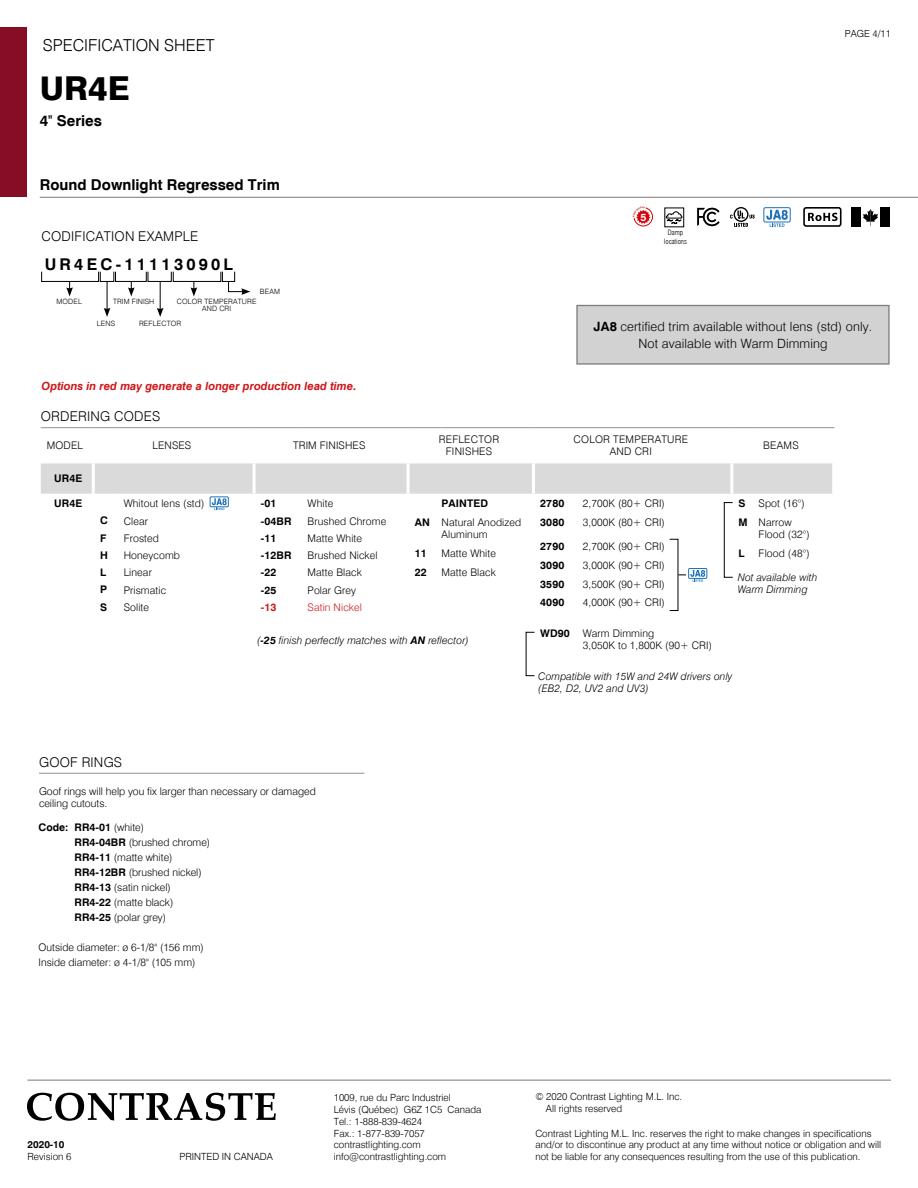
<style>
.page{position:relative;width:918px;height:1188px;background:#fff}
.page>*{position:absolute;margin:0;border:0;box-sizing:border-box;transform-origin:0 0}
.t1{font:800 33px "Swiss 721 BT";color:#000}
.t2{font:300 16.5px "Swiss 721 BT";color:#000}
.t3{font:700 16.2px "Swiss 721 BT";letter-spacing:.2em;color:#000}
.t4{font:700 15px "Swiss 721 BT";color:#000}
.t5{font:300 13.5px "Swiss 721 BT";letter-spacing:.015em;color:#000}
.t6{font:300 12.75px/16.5px "Swiss 721 BT";letter-spacing:.01em;color:#000;text-align:center}
.t7{font:italic 700 11.25px "Swiss 721 BT";color:#cd1719}
.t8{font:700 10.65px "Swiss 721 BT";color:#fff}
.t9{font:300 10.5px/17.2px "Swiss 721 BT";letter-spacing:.01em;color:#000}
.t10{font:italic 300 10.5px/12px "Swiss 721 BT";letter-spacing:.01em;color:#000}
.t11{font:700 10.5px/17.2px "Swiss 721 BT";letter-spacing:.01em;color:#000}
.t12{font:300 10.5px "Swiss 721 BT";letter-spacing:.01em;color:#cd1719}
.t13{font:700 10.5px "Swiss 721 BT";color:#cd1719}
.t14{font:300 9.9px/11.9px "Swiss 721 BT";color:#000}
.t15{font:700 9.9px "Swiss 721 BT";color:#000}
.t16{font:300 9.75px "Swiss 721 BT";color:#000}
.t17{font:300 7.35px/7.4px "Swiss 721 BT";letter-spacing:.025em;color:#000;text-align:center}
.t18{font:300 condensed 7.2px/8.6px "Swiss 721 BT";letter-spacing:-.005em;color:#000;text-align:center}
.s1{font-family:"Arial Narrow";font-weight:400}
.s2{font-weight:700}
</style>
<div class="page">
<div style="left:0;top:27px;width:27px;height:170px;background:#870d27"></div>
<hr style="left:40px;top:197px;width:878px;height:1px;background:#878787">
<hr style="left:27px;top:1080px;width:864px;height:1px;background:#878787">
<svg style="left:27px;top:1093px;width:249px;height:28px"></svg>
<div style="left:665px;top:208px;width:19px;height:19px;border:1px solid #000"></div>
<svg style="left:666px;top:211px;width:16px;height:14px"></svg>
<div style="left:880px;top:207px;width:10px;height:20px;background:#000"></div>
<div style="left:851px;top:207px;width:10px;height:20px;background:#000"></div>
<svg style="left:863px;top:209px;width:15px;height:17px"></svg>
<svg style="left:734px;top:207px;width:15px;height:15px"></svg>
<svg style="left:735px;top:208px;width:12px;height:13px"></svg>
<svg style="left:730px;top:210px;width:25px;height:17px"></svg>
<div style="left:763px;top:207px;width:28px;height:15px;border:1px solid #1d71b8;border-radius:2px"></div>
<svg style="left:766px;top:210px;width:22px;height:17px"></svg>
<div style="left:803px;top:207px;width:39px;height:20px;border:2px solid #000;border-radius:2px"></div>
<svg style="left:808px;top:213px;width:30px;height:8px"></svg>
<svg style="left:697px;top:207px;width:23px;height:19px"></svg>
<hr style="left:39px;top:773px;width:325px;height:1px;background:#9d9d9c">
<div style="left:577px;top:305px;width:312px;height:59px;background:#d2d2d2"></div>
<div style="left:576px;top:305px;width:314px;height:60px;border:1px solid #807c7a"></div>
<hr style="left:41px;top:427px;width:52px;height:1px;background:#9d9d9c">
<svg style="left:93px;top:427px;width:24px;height:1px"></svg>
<hr style="left:117px;top:427px;width:137px;height:1px;background:#9d9d9c">
<hr style="left:254px;top:427px;width:47px;height:1px;background:#9d9d9c">
<hr style="left:301px;top:427px;width:107px;height:1px;background:#9d9d9c">
<hr style="left:408px;top:427px;width:34px;height:1px;background:#9d9d9c">
<hr style="left:442px;top:427px;width:91px;height:1px;background:#9d9d9c">
<hr style="left:533px;top:427px;width:43px;height:1px;background:#9d9d9c">
<hr style="left:576px;top:427px;width:156px;height:1px;background:#9d9d9c">
<svg style="left:732px;top:427px;width:22px;height:1px"></svg>
<hr style="left:754px;top:427px;width:80px;height:1px;background:#9d9d9c">
<svg style="left:41px;top:463px;width:792px;height:47px"></svg>
<div style="left:724px;top:502px;width:9px;height:76px;border:1px solid #000"></div>
<svg style="left:41px;top:271px;width:209px;height:46px"></svg>
<div style="left:688px;top:568px;width:19px;height:11px;border:1px solid #1d71b8"></div>
<svg style="left:669px;top:538px;width:36px;height:73px"></svg>
<svg style="left:633px;top:207px;width:20px;height:19px"></svg>
<h2 class="t2" style="left:43px;top:35px;width:173px">SPECIFICATION SHEET</h2>
<h1 class="t1" style="left:40px;top:68px;width:92px">UR4E</h1>
<h3 class="t4" style="left:40px;top:112px;width:64px">4<span class="s1">"</span> Series</h3>
<h3 class="t4" style="left:40px;top:175px;width:242px">Round Downlight Regressed Trim</h3>
<p class="t5" style="left:42px;top:228px;width:158px">CODIFICATION EXAMPLE</p>
<h3 class="t3" style="left:45px;top:254px;width:190px">UR4EC-11113090L</h3>
<p class="t17" style="left:57px;top:298px;width:27px">MODEL</p>
<p class="t17" style="left:113px;top:298px;width:43px">TRIM FINISH</p>
<p class="t17" style="left:97px;top:319px;width:20px">LENS</p>
<p class="t17" style="left:139px;top:319px;width:44px">REFLECTOR</p>
<p class="t17" style="left:260px;top:288px;width:22px">BEAM</p>
<p class="t17" style="left:177px;top:298px;width:81px">COLOR TEMPERATURE<br>AND CRI</p>
<p class="t7" style="left:42px;top:379px;width:316px">Options in red may generate a longer production lead time.</p>
<p class="t8" style="left:640px;top:210px;width:8px">5</p>
<p class="t18" style="left:664px;top:228px;width:25px">Damp locations</p>
<p class="t16" style="left:845px;top:28px;width:48px">PAGE 4/11</p>
<p class="t6" style="left:594px;top:318px;width:280px"><span class="s2">JA8</span> certified trim available without lens (std) only.<br>Not available with Warm Dimming</p>
<p class="t5" style="left:41px;top:408px;width:121px">ORDERING CODES</p>
<p class="t9" style="left:47px;top:437px;width:38px">MODEL</p>
<p class="t9" style="left:152px;top:437px;width:40px">LENSES</p>
<p class="t9" style="left:293px;top:437px;width:74px">TRIM FINISHES</p>
<p class="t9" style="left:439px;top:434px;width:62px;line-height:12px;text-align:center">REFLECTOR<br>FINISHES</p>
<p class="t9" style="left:574px;top:434px;width:116px;line-height:12px;text-align:center">COLOR TEMPERATURE<br>AND CRI</p>
<p class="t9" style="left:763px;top:437px;width:37px">BEAMS</p>
<p class="t11" style="left:54px;top:470px;width:30px">UR4E</p>
<p class="t11" style="left:54px;top:495px;width:30px">UR4E</p>
<p class="t11" style="left:100px;top:512px;width:9px">C<br>F<br>H<br>L<br>P<br>S</p>
<p class="t9" style="left:583px;top:494px;width:84px;line-height:18.8px">2,700K (80+ CRI)<br>3,000K (80+ CRI)</p>
<p class="t9" style="left:583px;top:537px;width:84px;line-height:18.8px;text-align:justify">2,700K (90+ CRI)<br>3,000K (90+ CRI)<br>3,500K (90+ CRI)<br>4,000K (90+ CRI)</p>
<p class="t9" style="left:583px;top:627px;width:131px;line-height:12px">Warm Dimming<br>3,050K to 1,800K (90+ CRI)</p>
<p class="t11" style="left:739px;top:494px;width:11px;line-height:18.8px">S<br>M</p>
<p class="t11" style="left:739px;top:544px;width:8px">L</p>
<p class="t9" style="left:759px;top:494px;width:48px;line-height:18.8px">Spot (16°)<br>Narrow</p>
<p class="t9" style="left:759px;top:525px;width:53px;line-height:18.8px">Flood (32°)<br>Flood (48°)</p>
<p class="t9" style="left:124px;top:495px;width:82px">Whitout lens (std)<br>Clear<br>Frosted<br>Honeycomb<br>Linear<br>Prismatic<br>Solite</p>
<p class="t11" style="left:261px;top:495px;width:32px">-01 -04BR -11 -12BR -22 -25</p>
<p class="t9" style="left:308px;top:495px;width:80px">White<br>Brushed Chrome<br>Matte White<br>Brushed Nickel<br>Matte Black<br>Polar Grey</p>
<p class="t12" style="left:308px;top:601px;width:56px">Satin Nickel</p>
<p class="t11" style="left:442px;top:495px;width:48px">PAINTED</p>
<p class="t9" style="left:442px;top:516px;width:81px;line-height:12px">Natural Anodized<br>Aluminum</p>
<p class="t9" style="left:442px;top:544px;width:56px;line-height:18.8px">Matte White<br>Matte Black</p>
<p class="t11" style="left:540px;top:494px;width:26px;line-height:18.8px">2780<br>3080</p>
<p class="t11" style="left:540px;top:537px;width:26px;line-height:18.8px;text-align:justify">2790<br>3090<br>3590<br>4090</p>
<p class="t11" style="left:540px;top:625px;width:31px">WD90</p>
<p class="t11" style="left:415px;top:514px;width:17px">AN</p>
<p class="t11" style="left:415px;top:544px;width:14px;line-height:18.8px">11<br>22</p>
<p class="t10" style="left:738px;top:571px;width:81px">Not available with<br>Warm Dimming</p>
<p class="t13" style="left:261px;top:601px;width:17px">-13</p>
<p class="t10" style="left:257px;top:634px;width:213px">(<span class="s2">-25</span> finish perfectly matches with <span class="s2">AN</span> reflector)</p>
<p class="t5" style="left:39px;top:754px;width:85px">GOOF RINGS</p>
<p class="t9" style="left:39px;top:785px;width:278px;line-height:12.6px">Goof rings will help you fix larger than necessary or damaged ceiling cutouts.</p>
<p class="t9" style="left:75px;top:820px;width:137px;line-height:15px;text-indent:-36px"><span class="s2">Code: RR4-01</span> (white)<br><span class="s2">RR4-04BR</span> (brushed chrome)<br><span class="s2">RR4-11</span> (matte white)<br><span class="s2">RR4-12BR</span> (brushed nickel)<br><span class="s2">RR4-13</span> (satin nickel)<br><span class="s2">RR4-22</span> (matte black)<br><span class="s2">RR4-25</span> (polar grey)</p>
<p class="t9" style="left:39px;top:940px;width:167px;line-height:15px">Outside diameter: ø 6-1/8" (156 mm)<br>Inside diameter: ø 4-1/8" (105 mm)</p>
<p class="t15" style="left:28px;top:1139px;width:38px">2020-10</p>
<p class="t14" style="left:28px;top:1151px;width:45px">Revision 6</p>
<p class="t14" style="left:179px;top:1151px;width:95px">PRINTED IN CANADA</p>
<p class="t14" style="left:334px;top:1091px;width:149px">1009, rue du Parc Industriel<br>Lévis (Québec) G6Z 1C5 Canada<br>Tel.: 1-888-839-4624<br>Fax.: 1-877-839-7057 contrastlighting.com info@contrastlighting.com</p>
<p class="t10" style="left:538px;top:670px;width:196px">Compatible with 15W and 24W drivers only (EB2, D2, UV2 and UV3)</p>
<p class="t14" style="left:546px;top:1090px;width:138px;text-indent:-11px">© 2020 Contrast Lighting M.L. Inc.<br>All rights reserved</p>
<p class="t14" style="left:535px;top:1127px;width:347px">Contrast Lighting M.L. Inc. reserves the right to make changes in specifications and/or to discontinue any product at any time without notice or obligation and will not be liable for any consequences resulting from the use of this publication.</p>
</div>
